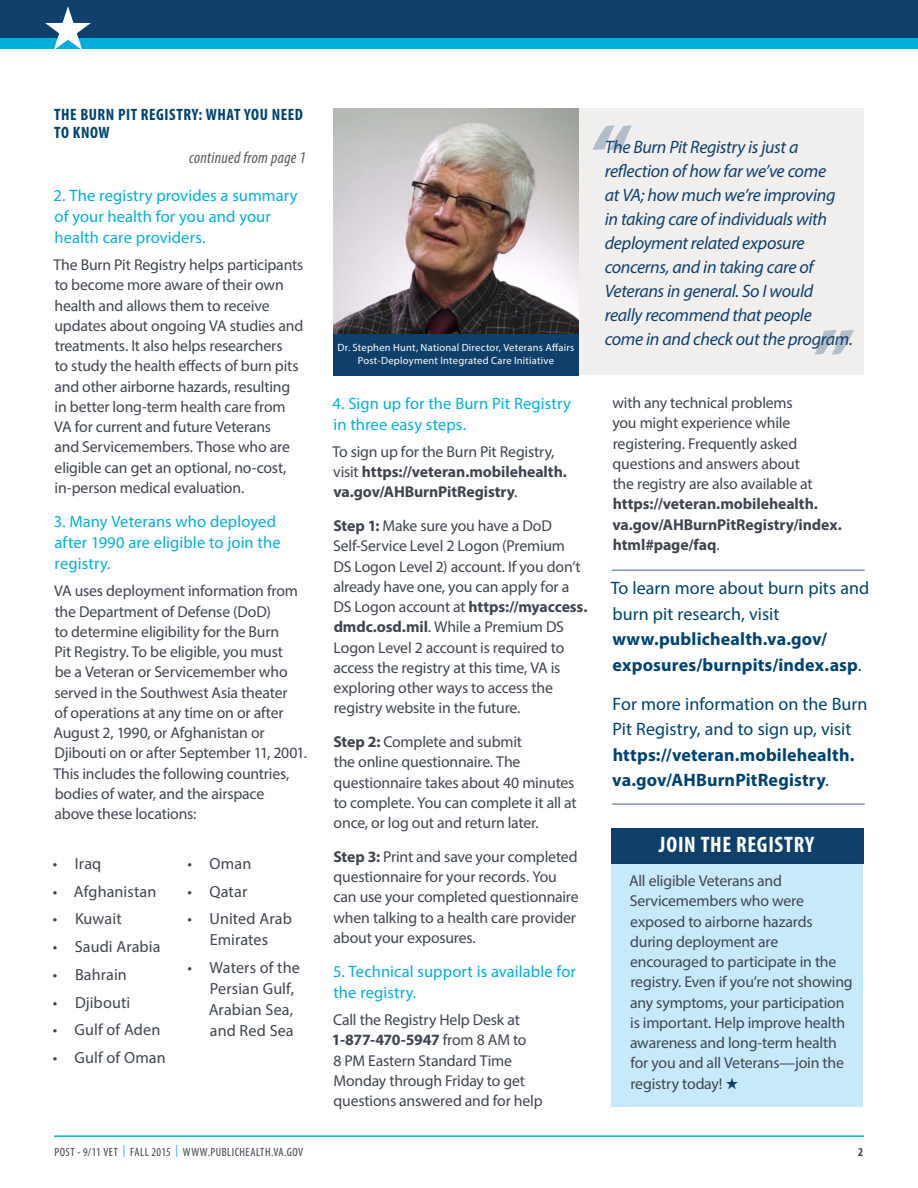
<style>
.page{position:relative;width:918px;height:1188px;background:#fff}
.page>*{position:absolute;margin:0;border:0;box-sizing:border-box;transform-origin:0 0}
.t1{font:700 condensed 22.5px "Myriad Pro";letter-spacing:.03em;color:#fff}
.t2{font:italic 18px/24px "Myriad Pro";letter-spacing:-.02em;color:#0f406b}
.callout{font:18px/25.5px "Myriad Pro";color:#004270}
.callout-2{font:700 18px/25.5px "Myriad Pro";letter-spacing:.01em;color:#004270}
.t3{font:16.5px/21px "Myriad Pro";letter-spacing:.005em;color:#00b0db}
.t4{font:700 condensed 16.5px/18px "Myriad Pro";letter-spacing:.035em;color:#004270}
.Title_continued{font:italic condensed 16.5px "Myriad Pro";letter-spacing:.02em;color:#58595b}
.t5{font:16.2px/21px "Myriad Pro";letter-spacing:.005em;color:#3f454f;text-align:center}
.t6{font:15.75px/20.2px "Myriad Pro";letter-spacing:-.015em;color:#3f454f}
.t7{font:700 15.75px/20.2px "Myriad Pro";letter-spacing:-.005em;color:#3f454f}
.t8{font:condensed 12px "Myriad Pro";letter-spacing:.04em;color:#3f454f}
.t9{font:700 condensed 12px "Myriad Pro";color:#3f454f}
.t10{font:10.5px/13.5px "Myriad Pro";letter-spacing:.02em;color:#fff;text-align:center}
.s1{font-weight:400}
.s2{font-weight:700}
.s3{color:#0f406b}
.s4{color:#00b0db}
</style>
<div class="page">
<hr style="left:54px;top:1135px;width:810px;height:2px;background:#00b0db">
<div style="left:0;top:0;width:918px;height:48px;background:#00b0db"></div>
<div style="left:0;top:0;width:918px;height:38px;background:#0f406b"></div>
<div style="left:579px;top:108px;width:285px;height:267px;background:#f1efee"></div>
<div style="left:333px;top:334px;width:246px;height:42px;background:#0f406b"></div>
<svg style="left:592px;top:125px;width:40px;height:25px"></svg>
<svg style="left:814px;top:330px;width:40px;height:25px"></svg>
<div style="left:611px;top:864px;width:252px;height:243px;background:#c7eafb"></div>
<div style="left:611px;top:828px;width:252px;height:36px;background:#0f406b"></div>
<img style="left:333px;top:108px;width:246px;height:226px">
<hr style="left:612px;top:570px;width:253px;height:1px;background:#7f96b5">
<hr style="left:612px;top:803px;width:253px;height:2px;background:#7f96b5">
<svg style="left:45px;top:48px;width:46px;height:1px"></svg>
<h1 class="t4" style="left:54px;top:106px;width:250px">THE BURN PIT REGISTRY: WHAT YOU NEED<br>TO KNOW</h1>
<p class="Title_continued" style="left:189px;top:148px;width:118px">continued from page 1</p>
<h2 class="t3" style="left:54px;top:185px;width:245px">2. The registry provides a summary of your health for you and your health care providers.</h2>
<p class="t6" style="left:53px;top:254px;width:252px">The Burn Pit Registry helps participants to become more aware of their own health and allows them to receive updates about ongoing VA studies and treatments. It also helps researchers<br>to study the health effects of burn pits and other airborne hazards, resulting in better long-term health care from VA for current and future Veterans<br>and Servicemembers. Those who are eligible can get an optional, no-cost, in-person medical evaluation.</p>
<h2 class="t3" style="left:54px;top:511px;width:228px">3. Many Veterans who deployed after 1990 are eligible to join the registry.</h2>
<p class="t6" style="left:53px;top:581px;width:255px">VA uses deployment information from the Department of Defense (DoD)<br>to determine eligibility for the Burn<br>Pit Registry. To be eligible, you must<br>be a Veteran or Servicemember who served in the Southwest Asia theater<br>of operations at any time on or after August 2, 1990, or Afghanistan or Djibouti on or after September 11, 2001.<br>This includes the following countries, bodies of water, and the airspace<br>above these locations:</p>
<p class="t5" style="left:53px;top:853px;width:50px">• Iraq</p>
<p class="t5" style="left:53px;top:881px;width:105px">• Afghanistan</p>
<p class="t5" style="left:53px;top:908px;width:70px">• Kuwait</p>
<p class="t5" style="left:53px;top:936px;width:109px">• Saudi Arabia</p>
<p class="t5" style="left:53px;top:964px;width:76px">• Bahrain</p>
<p class="t5" style="left:53px;top:992px;width:79px">• Djibouti</p>
<p class="t5" style="left:53px;top:1019px;width:109px">• Gulf of Aden</p>
<p class="t5" style="left:53px;top:1047px;width:114px">• Gulf of Oman</p>
<p class="t5" style="left:188px;top:853px;width:65px">• Oman</p>
<p class="t5" style="left:188px;top:881px;width:61px">• Qatar</p>
<p class="t5" style="left:188px;top:908px;width:106px">• United Arab<br>Emirates</p>
<p class="t5" style="left:209px;top:957px;width:93px;text-align:left;text-indent:-21px">• Waters of the<br>Persian Gulf,<br>Arabian Sea, and Red Sea</p>
<p class="t10" style="left:337px;top:340px;width:238px">Dr. Stephen Hunt, National Director, Veterans Affairs<br>Post-Deployment Integrated Care Initiative</p>
<h2 class="t3" style="left:333px;top:392px;width:240px">4. Sign up for the Burn Pit Registry in three easy steps.</h2>
<p class="t7" style="left:332px;top:441px;width:236px"><span class="s1">To sign up for the Burn Pit Registry, visit</span> https://veteran.mobilehealth. va.gov/AHBurnPitRegistry<span class="s1">.</span></p>
<p class="t6" style="left:333px;top:515px;width:256px"><span class="s2">Step 1:</span> Make sure you have a DoD Self-Service Level 2 Logon (Premium<br>DS Logon Level 2) account. If you don’t already have one, you can apply for a DS Logon account at <span class="s2">https://myaccess. dmdc.osd.mil</span>. While a Premium DS Logon Level 2 account is required to access the registry at this time, VA is exploring other ways to access the registry website in the future.</p>
<p class="t6" style="left:333px;top:731px;width:245px"><span class="s2">Step 2:</span> Complete and submit<br>the online questionnaire. The questionnaire takes about 40 minutes to complete. You can complete it all at once, or log out and return later.</p>
<p class="t6" style="left:333px;top:846px;width:247px"><span class="s2">Step 3:</span> Print and save your completed questionnaire for your records. You can use your completed questionnaire when talking to a health care provider about your exposures.</p>
<h2 class="t3" style="left:333px;top:961px;width:244px">5. Technical support is available for the registry.</h2>
<p class="t6" style="left:332px;top:1010px;width:212px">Call the Registry Help Desk at<br><span class="s2">1-877-470-5947</span> from 8 AM to<br>8 PM Eastern Standard Time<br>Monday through Friday to get questions answered and for help</p>
<p class="t2" style="left:605px;top:135px;width:250px">The Burn Pit Registry is just a reflection of how far we’ve come<br>at VA; how much we’re improving in taking care of individuals with deployment related exposure concerns, and in taking care of<br>Veterans in general. So I would really recommend that people come in and check out the program.</p>
<p class="t6" style="left:612px;top:393px;width:231px">with any technical problems<br>you might experience while registering. Frequently asked questions and answers about<br>the registry are also available at <span class="s2">https://veteran.mobilehealth. va.gov/AHBurnPitRegistry/index. html#page/faq</span>.</p>
<p class="callout-2" style="left:611px;top:575px;width:260px"><span class="s1">To learn more about burn pits and burn pit research, visit </span>www.publichealth.va.gov/ exposures/burnpits/index.asp<span class="s1">.</span></p>
<p class="callout" style="left:612px;top:690px;width:257px">For more information on the Burn<br>Pit Registry, and to sign up, visit <span class="s2">https://veteran.mobilehealth. va.gov/AHBurnPitRegistry</span>.</p>
<p class="t1" style="left:659px;top:831px;width:157px">JOIN THE REGISTRY</p>
<p class="t6" style="left:629px;top:870px;width:225px">All eligible Veterans and<br>Servicemembers who were exposed to airborne hazards during deployment are encouraged to participate in the registry. Even if you’re not showing any symptoms, your participation is important. Help improve health awareness and long-term health for you and all Veterans—join the registry today! <span class="s3">★</span></p>
<p class="t8" style="left:54px;top:1145px;width:250px">POST - 9/11 VET <span class="s4">|</span> FALL 2015 <span class="s4">|</span> WWW.PUBLICHEALTH.VA.GOV</p>
<p class="t9" style="left:858px;top:1144px;width:7px">2</p>
</div>
